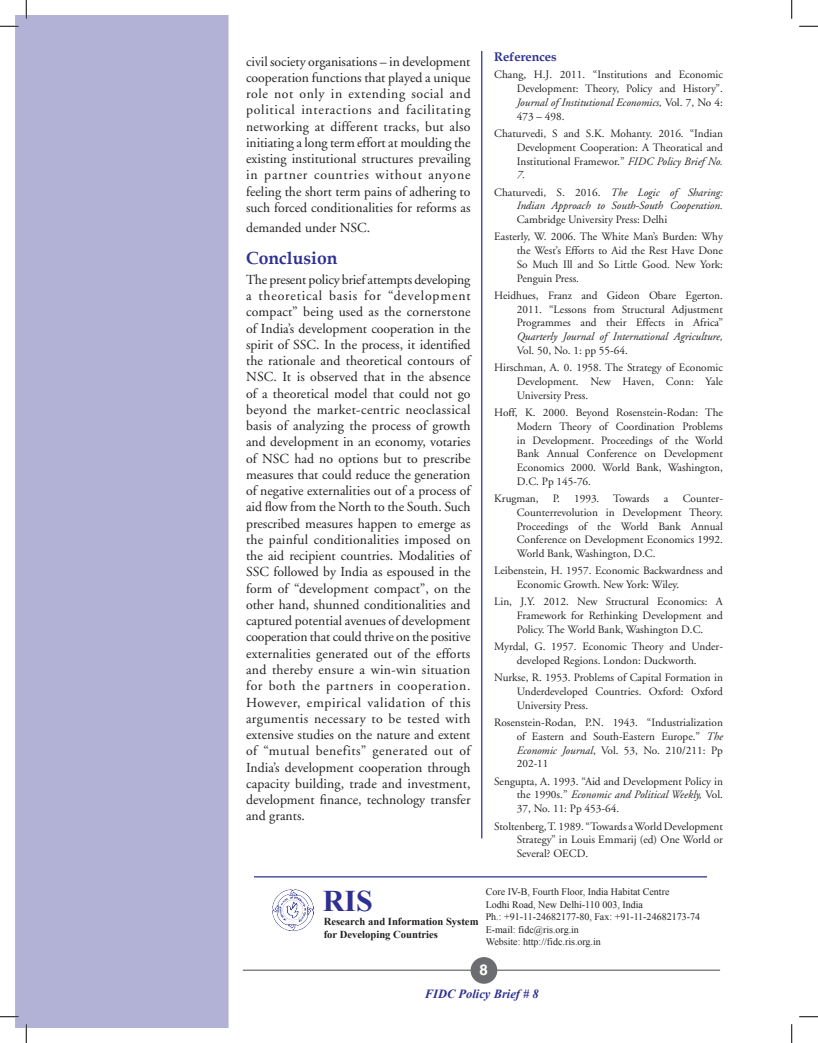
<style>
.page{position:relative;width:818px;height:1043px;background:#fff}
.page>*{position:absolute;margin:0;border:0;box-sizing:border-box;transform-origin:0 0}
.t1{font:700 30px "Times New Roman";color:#2e3092}
.t2{font:700 17.5px "Book Antiqua";color:#2e3092}
.t3{font:700 15px "Helvetica";color:#fff}
.t4{font:13.75px/16.2px "Adobe Garamond";color:#231f20;text-align:justify}
.t5{font:italic 700 12.5px "Times New Roman";color:#2e3092}
.t6{font:700 12.5px "Book Antiqua";color:#2e3092}
.t7{font:11.25px/13.8px "Adobe Garamond";color:#231f20;text-align:justify}
.t8{font:italic 11.25px/13.8px "Adobe Garamond";color:#231f20;text-align:right}
.t9{font:700 10.62px/12.8px "Times New Roman";color:#231f20}
.t10{font:10px/12.5px "Times New Roman";color:#231f20}
.s1{font-style:italic}
.s2{font-style:normal}
</style>
<div class="page">
<div style="left:16px;top:16px;width:212px;height:1011px;background:#b2b2d7"></div>
<hr style="left:243px;top:969px;width:477px;height:1px;background:#6c6d70">
<div style="left:470px;top:957px;width:27px;height:26px;background:#6c6d70;border-radius:50%"></div>
<img style="left:272px;top:889px;width:41px;height:41px">
<hr style="left:481px;top:51px;width:1px;height:787px;background:#2e3092">
<hr style="left:254px;top:876px;width:453px;height:1px;background:#2e3092">
<svg style="left:0;top:25px;width:19px;height:2px"></svg>
<svg style="left:799px;top:25px;width:19px;height:2px"></svg>
<svg style="left:0;top:1015px;width:19px;height:2px"></svg>
<svg style="left:799px;top:1016px;width:19px;height:1px"></svg>
<svg style="left:25px;top:0;width:2px;height:19px"></svg>
<svg style="left:25px;top:1024px;width:2px;height:18px"></svg>
<svg style="left:791px;top:0;width:1px;height:19px"></svg>
<svg style="left:791px;top:1024px;width:1px;height:18px"></svg>
<p class="t4" style="left:246px;top:53px;width:226px">civil society organisations – in development cooperation functions that played a unique role not only in extending social and political interactions and facilitating networking at different tracks, but also initiating a long term effort at moulding the existing institutional structures prevailing in partner countries without anyone feeling the short term pains of adhering to such forced conditionalities for reforms as</p>
<p class="t4" style="left:246px;top:220px;width:126px">demanded under NSC.</p>
<h2 class="t2" style="left:246px;top:246px;width:93px">Conclusion</h2>
<p class="t4" style="left:246px;top:271px;width:226px">The present policy brief attempts developing a theoretical basis for “development compact” being used as the cornerstone of India’s development cooperation in the spirit of SSC. In the process, it identified the rationale and theoretical contours of NSC. It is observed that in the absence of a theoretical model that could not go beyond the market-centric neoclassical basis of analyzing the process of growth and development in an economy, votaries of NSC had no options but to prescribe measures that could reduce the generation of negative externalities out of a process of aid flow from the North to the South. Such prescribed measures happen to emerge as the painful conditionalities imposed on the aid recipient countries. Modalities of SSC followed by India as espoused in the form of “development compact”, on the other hand, shunned conditionalities and captured potential avenues of development cooperation that could thrive on the positive externalities generated out of the efforts and thereby ensure a win-win situation for both the partners in cooperation.<br>However, empirical validation of this argumentis necessary to be tested with extensive studies on the nature and extent of “mutual benefits” generated out of India’s development cooperation through capacity building, trade and investment, development finance, technology transfer and grants.</p>
<p class="t6" style="left:494px;top:49px;width:64px">References</p>
<p class="t7" style="left:516px;top:68px;width:208px;text-indent:-22px">Chang, H.J. 2011. “Institutions and Economic Development: Theory, Policy and History”.<br><span class="s1">Journal of Institutional Economics,</span> Vol. 7, No 4:<br>473 – 498.</p>
<p class="t7" style="left:516px;top:127px;width:208px;text-indent:-22px">Chaturvedi, S and S.K. Mohanty. 2016. “Indian Development Cooperation: A Theoratical and Institutional Framewor.” <span class="s1">FIDC Policy Brief No.<br>7.</span></p>
<p class="t8" style="left:494px;top:185px;width:230px"><span class="s2">Chaturvedi, S. 2016.</span> The Logic of Sharing:<br>Indian Approach to South-South Cooperation.</p>
<p class="t7" style="left:494px;top:211px;width:230px;line-height:17.2px;text-indent:22px">Cambridge University Press: Delhi<br>Easterly, W. 2006. The White Man’s Burden: Why</p>
<p class="t7" style="left:516px;top:244px;width:208px">the West’s Efforts to Aid the Rest Have Done So Much Ill and So Little Good. New York:<br>Penguin Press.</p>
<p class="t7" style="left:516px;top:289px;width:208px;text-indent:-22px">Heidhues, Franz and Gideon Obare Egerton.<br>2011. “Lessons from Structural Adjustment Programmes and their Effects in Africa”</p>
<p class="t8" style="left:516px;top:330px;width:208px">Quarterly Journal of International Agriculture,</p>
<p class="t7" style="left:494px;top:342px;width:230px;line-height:17.2px;text-indent:22px">Vol. 50, No. 1: pp 55-64.<br>Hirschman, A. 0. 1958. The Strategy of Economic</p>
<p class="t7" style="left:516px;top:375px;width:208px">Development. New Haven, Conn: Yale<br>University Press.</p>
<p class="t7" style="left:516px;top:406px;width:208px;text-indent:-22px">Hoff, K. 2000. Beyond Rosenstein-Rodan: The Modern Theory of Coordination Problems in Development. Proceedings of the World Bank Annual Conference on Development Economics 2000. World Bank, Washington, D.C. Pp 145-76.</p>
<p class="t7" style="left:494px;top:492px;width:46px">Krugman,</p>
<p class="t7" style="left:553px;top:492px;width:98px">P. 1993. Towards</p>
<p class="t7" style="left:663px;top:492px;width:6px">a</p>
<p class="t7" style="left:516px;top:492px;width:208px;text-indent:166px">Counter-Counterrevolution in Development Theory.<br>Proceedings of the World Bank Annual Conference on Development Economics 1992.<br>World Bank, Washington, D.C.</p>
<p class="t7" style="left:516px;top:564px;width:208px;text-indent:-22px">Leibenstein, H. 1957. Economic Backwardness and<br>Economic Growth. New York: Wiley.</p>
<p class="t7" style="left:516px;top:595px;width:208px;text-indent:-22px">Lin, J.Y. 2012. New Structural Economics: A Framework for Rethinking Development and Policy. The World Bank, Washington D.C.</p>
<p class="t7" style="left:494px;top:640px;width:230px;text-align:center">Myrdal, G. 1957. Economic Theory and Under&shy;developed Regions. London: Duckworth.</p>
<p class="t7" style="left:516px;top:671px;width:208px;text-indent:-22px">Nurkse, R. 1953. Problems of Capital Formation in Underdeveloped Countries. Oxford: Oxford University Press.</p>
<p class="t7" style="left:516px;top:716px;width:208px;text-indent:-22px">Rosenstein-Rodan, P.N. 1943. “Industrialization of Eastern and South-Eastern Europe.” <span class="s1">The Economic Journal</span>, Vol. 53, No. 210/211: Pp 202-11</p>
<p class="t7" style="left:516px;top:774px;width:208px;text-indent:-22px">Sengupta, A. 1993. “Aid and Development Policy in the 1990s.” <span class="s1">Economic and Political Weekly,</span> Vol.<br>37, No. 11: Pp 453-64.</p>
<p class="t7" style="left:516px;top:819px;width:208px;text-indent:-22px">Stoltenberg, T. 1989. “Towards a World Development Strategy” in Louis Emmarij (ed) One World or Several? OECD.</p>
<h1 class="t1" style="left:323px;top:880px;width:52px">RIS</h1>
<p class="t10" style="left:485px;top:885px;width:216px">Core IV-B, Fourth Floor, India Habitat Centre<br>Lodhi Road, New Delhi-110 003, India<br>Ph.: +91-11-24682177-80, Fax: +91-11-24682173-74<br>E-mail: fidc@ris.org.in<br>Website: http://fidc.ris.org.in</p>
<p class="t9" style="left:324px;top:914px;width:156px">Research and Information System for Developing Countries</p>
<h3 class="t3" style="left:479px;top:960px;width:10px">8</h3>
<p class="t5" style="left:425px;top:985px;width:115px">FIDC Policy Brief # 8</p>
</div>
